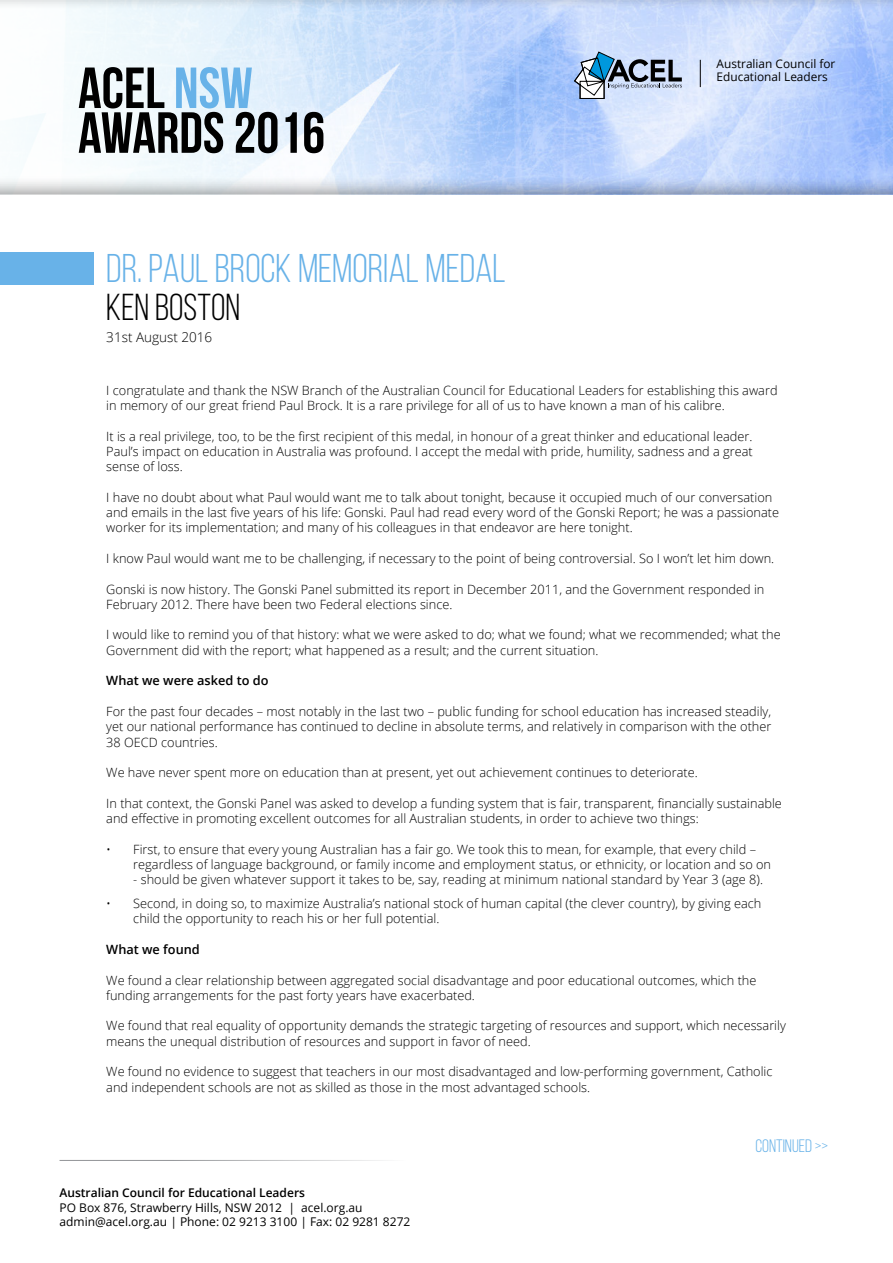
<style>
.page{position:relative;width:893px;height:1263px;background:#fff}
.page>*{position:absolute;margin:0;border:0;box-sizing:border-box;transform-origin:0 0}
.t1{font:700 57.9px/44.7px "Bebas Neue";color:#000}
.t2{font:40.05px "Bebas Neue";color:#68b2e8}
.t3{font:37.5px "Bebas Neue";color:#000}
.t4{font:18px "Bebas Neue";color:#68b2e8}
.t5{font:300 13.5px "Open Sans";color:#000}
.t6{font:300 12.75px/15.3px "Open Sans";color:#000}
.t7{font:600 12.75px "Open Sans";color:#000}
.t8{font:12px/14.4px "Open Sans";color:#000}
.t9{font:600 12px "Open Sans";color:#000}
.t10{font:11.85px/13.4px "Open Sans";color:#000}
.s1{color:#68b2e8}
</style>
<div class="page">
<div style="left:0;top:0;width:893px;height:195px;background:#000;opacity:.4"></div>
<svg style="left:573px;top:51px;width:109px;height:48px;background:#98acc2"></svg>
<svg style="left:700px;top:60px;width:1px;height:27px"></svg>
<hr style="left:60px;top:1160px;width:534px;height:1px;background:#939598">
<div style="left:0;top:252px;width:94px;height:33px;background:#68b2e8"></div>
<h1 class="t1" style="left:78px;top:65px;width:249px">ACEL <span class="s1">NSW<br></span>AWARDS 2016</h1>
<h2 class="t2" style="left:106px;top:247px;width:401px">DR. PAUL BROCK MEMORIAL MEDAL</h2>
<h3 class="t3" style="left:106px;top:287px;width:135px">KEN BOSTON</h3>
<p class="t5" style="left:106px;top:328px;width:107px">31st August 2016</p>
<p class="t10" style="left:717px;top:57px;width:120px">Australian Council for<br>Educational Leaders</p>
<p class="t6" style="left:106px;top:382px;width:673px">I congratulate and thank the NSW Branch of the Australian Council for Educational Leaders for establishing this award in memory of our great friend Paul Brock. It is a rare privilege for all of us to have known a man of his calibre.</p>
<p class="t6" style="left:106px;top:428px;width:648px;text-align:justify">It is a real privilege, too, to be the first recipient of this medal, in honour of a great thinker and educational leader.<br>Paul’s impact on education in Australia was profound. I accept the medal with pride, humility, sadness and a great sense of loss.</p>
<p class="t6" style="left:106px;top:489px;width:674px">I have no doubt about what Paul would want me to talk about tonight, because it occupied much of our conversation and emails in the last five years of his life: Gonski. Paul had read every word of the Gonski Report; he was a passionate worker for its implementation; and many of his colleagues in that endeavor are here tonight.</p>
<p class="t6" style="left:106px;top:550px;width:669px">I know Paul would want me to be challenging, if necessary to the point of being controversial. So I won’t let him down.</p>
<p class="t6" style="left:106px;top:581px;width:660px">Gonski is now history. The Gonski Panel submitted its report in December 2011, and the Government responded in<br>February 2012. There have been two Federal elections since.</p>
<p class="t6" style="left:106px;top:627px;width:676px">I would like to remind you of that history: what we were asked to do; what we found; what we recommended; what the<br>Government did with the report; what happened as a result; and the current situation.</p>
<p class="t7" style="left:106px;top:672px;width:164px">What we were asked to do</p>
<p class="t6" style="left:106px;top:703px;width:667px;text-align:justify">For the past four decades – most notably in the last two – public funding for school education has increased steadily, yet our national performance has continued to decline in absolute terms, and relatively in comparison with the other 38 OECD countries.</p>
<p class="t6" style="left:106px;top:764px;width:593px">We have never spent more on education than at present, yet out achievement continues to deteriorate.</p>
<p class="t6" style="left:106px;top:795px;width:677px">In that context, the Gonski Panel was asked to develop a funding system that is fair, transparent, financially sustainable and effective in promoting excellent outcomes for all Australian students, in order to achieve two things:</p>
<p class="t6" style="left:133px;top:841px;width:639px;text-indent:-27px">• First, to ensure that every young Australian has a fair go. We took this to mean, for example, that every child – regardless of language background, or family income and employment status, or ethnicity, or location and so on</p>
<p class="t6" style="left:133px;top:872px;width:631px">- should be given whatever support it takes to be, say, reading at minimum national standard by Year 3 (age 8).</p>
<p class="t6" style="left:133px;top:895px;width:629px;text-indent:-27px">• Second, in doing so, to maximize Australia’s national stock of human capital (the clever country), by giving each child the opportunity to reach his or her full potential.</p>
<p class="t7" style="left:106px;top:940px;width:95px">What we found</p>
<p class="t6" style="left:106px;top:972px;width:652px">We found a clear relationship between aggregated social disadvantage and poor educational outcomes, which the funding arrangements for the past forty years have exacerbated.</p>
<p class="t6" style="left:106px;top:1018px;width:681px">We found that real equality of opportunity demands the strategic targeting of resources and support, which necessarily means the unequal distribution of resources and support in favor of need.</p>
<p class="t6" style="left:106px;top:1064px;width:668px">We found no evidence to suggest that teachers in our most disadvantaged and low-performing government, Catholic and independent schools are not as skilled as those in the most advantaged schools.</p>
<p class="t9" style="left:60px;top:1184px;width:247px">Australian Council for Educational Leaders</p>
<p class="t8" style="left:60px;top:1200px;width:352px">PO Box 876, Strawberry Hills, NSW 2012 | acel.org.au admin@acel.org.au | Phone: 02 9213 3100 | Fax: 02 9281 8272</p>
<h3 class="t4" style="left:755px;top:1136px;width:74px">CONTINUED &gt;&gt;</h3>
</div>
